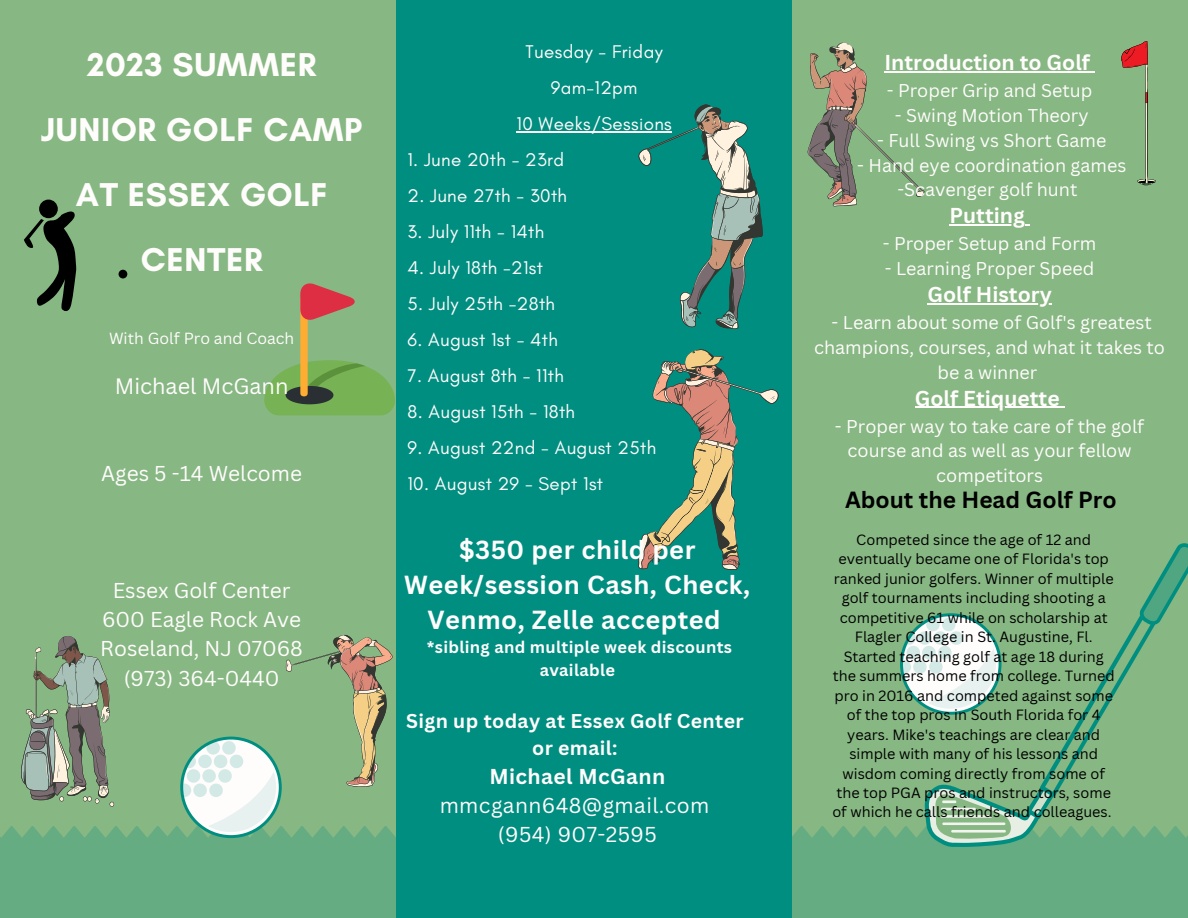
<style>
.page{position:relative;width:1188px;height:918px;background:#87b783}
.page>*{position:absolute;margin:0;border:0;box-sizing:border-box;transform-origin:0 0}
.t1{font:700 33.6px/65.2px "Glacial Indifference";letter-spacing:.02em;color:#fffcfc;text-align:center}
.t2{font:700 25.5px/34.8px "Canva Sans";letter-spacing:.02em;color:#fffcfc;text-align:center}
.t3{font:700 22.8px "Canva Sans";color:#000}
.t4{font:21.75px "Canva Sans";color:#fffcfc}
.t5{font:21px/29.2px "Canva Sans";color:#fffcfc;text-align:center}
.t6{font:700 21px "Canva Sans";color:#fffcfc}
.t7{font:21px/29.2px "Canva Sans";letter-spacing:.02em;color:#fffcfc;text-align:center}
.t8{font:700 21px "Canva Sans";letter-spacing:.02em;color:#fffcfc}
.t9{font:700 19.5px/27px "Canva Sans";letter-spacing:.02em;color:#fffcfc;text-align:center}
.t10{font:18.75px/36px "Glacial Indifference";letter-spacing:.02em;color:#fffcfc;text-align:center}
.t11{font:18px/24.8px "Canva Sans";color:#fffcfc;text-align:center}
.t12{font:700 16.5px/22.5px "Canva Sans";letter-spacing:.02em;color:#fffcfc;text-align:center}
.t13{font:15.75px "Canva Sans";color:#fffcfc}
.t14{font:14.4px/19.5px "Canva Sans";color:#000;text-align:center}
</style>
<div class="page">
<div style="left:396px;top:0;width:396px;height:918px;background:#008e81"></div>
<div style="left:792px;top:826px;width:396px;height:92px;background:#65ac82"></div>
<svg style="left:924px;top:543px;width:264px;height:304px"></svg>
<svg style="left:900px;top:613px;width:102px;height:102px"></svg>
<hr style="left:517px;top:131px;width:155px;height:1px;background:#fffcfc">
<svg style="left:638px;top:104px;width:125px;height:225px"></svg>
<svg style="left:808px;top:42px;width:117px;height:164px"></svg>
<svg style="left:264px;top:283px;width:131px;height:132px"></svg>
<svg style="left:1121px;top:41px;width:35px;height:144px"></svg>
<div style="left:119px;top:270px;width:8px;height:8px;background:#000;border-radius:50%"></div>
<svg style="left:24px;top:211px;width:53px;height:100px"></svg>
<div style="left:39px;top:200px;width:19px;height:18px;background:#000;border-radius:50%"></div>
<svg style="left:638px;top:349px;width:141px;height:221px"></svg>
<svg style="left:0;top:635px;width:396px;height:283px"></svg>
<hr style="left:884px;top:72px;width:206px;height:1px;background:#fffcfc">
<hr style="left:950px;top:225px;width:75px;height:1px;background:#fffcfc">
<hr style="left:928px;top:303px;width:124px;height:1px;background:#fffcfc">
<hr style="left:915px;top:407px;width:145px;height:1px;background:#fffcfc">
<h1 class="t1" style="left:41px;top:31px;width:323px">2023 SUMMER<br>JUNIOR GOLF CAMP<br>AT ESSEX GOLF<br>CENTER</h1>
<p class="t13" style="left:109px;top:327px;width:187px">With Golf Pro and Coach</p>
<h3 class="t4" style="left:115px;top:371px;width:175px">Michael McGann</h3>
<h3 class="t5" style="left:101px;top:458px;width:203px">Ages 5 -14 Welcome</h3>
<h3 class="t5" style="left:100px;top:575px;width:204px">Essex Golf Center<br>600 Eagle Rock Ave<br>Roseland, NJ 07068 (973) 364-0440</h3>
<h3 class="t10" style="left:517px;top:33px;width:157px">Tuesday - Friday<br>9am-12pm<br>10 Weeks/Sessions</h3>
<h3 class="t10" style="left:407px;top:141px;width:158px">1. June 20th - 23rd</h3>
<h3 class="t10" style="left:407px;top:177px;width:161px">2. June 27th - 30th</h3>
<h3 class="t10" style="left:407px;top:213px;width:138px">3. July 11th - 14th</h3>
<h3 class="t10" style="left:407px;top:249px;width:137px">4. July 18th -21st</h3>
<h3 class="t10" style="left:407px;top:285px;width:149px">5. July 25th -28th</h3>
<h3 class="t10" style="left:407px;top:321px;width:152px">6. August 1st - 4th</h3>
<h3 class="t10" style="left:407px;top:357px;width:158px">7. August 8th - 11th</h3>
<h3 class="t10" style="left:407px;top:393px;width:169px">8. August 15th - 18th</h3>
<h3 class="t10" style="left:407px;top:429px;width:250px">9. August 22nd - August 25th</h3>
<h3 class="t10" style="left:407px;top:465px;width:197px">10. August 29 - Sept 1st</h3>
<h2 class="t2" style="left:404px;top:531px;width:347px">$350 per child per<br>Week/session Cash, Check,<br>Venmo, Zelle accepted</h2>
<p class="t12" style="left:427px;top:636px;width:307px">*sibling and multiple week discounts available</p>
<h3 class="t9" style="left:406px;top:706px;width:339px">Sign up today at Essex Golf Center or email:</h3>
<h3 class="t8" style="left:489px;top:761px;width:177px">Michael McGann</h3>
<h3 class="t7" style="left:440px;top:790px;width:271px">mmcgann648@gmail.com (954) 907-2595</h3>
<h3 class="t6" style="left:884px;top:48px;width:207px">Introduction to Golf</h3>
<p class="t11" style="left:887px;top:78px;width:207px">- Proper Grip and Setup</p>
<p class="t11" style="left:895px;top:103px;width:195px">- Swing Motion Theory</p>
<p class="t11" style="left:877px;top:128px;width:231px">- Full Swing vs Short Game</p>
<p class="t11" style="left:857px;top:152px;width:271px">- Hand eye coordination games -Scavenger golf hunt</p>
<h3 class="t6" style="left:950px;top:201px;width:77px">Putting</h3>
<p class="t11" style="left:883px;top:231px;width:215px">- Proper Setup and Form</p>
<p class="t11" style="left:885px;top:256px;width:211px">- Learning Proper Speed</p>
<h3 class="t6" style="left:928px;top:280px;width:126px">Golf History</h3>
<p class="t11" style="left:814px;top:310px;width:352px">- Learn about some of Golf's greatest champions, courses, and what it takes to be a winner</p>
<h3 class="t6" style="left:915px;top:383px;width:146px">Golf Etiquette</h3>
<p class="t11" style="left:835px;top:413px;width:311px">- Proper way to take care of the golf course and as well as your fellow competitors</p>
<h3 class="t3" style="left:845px;top:484px;width:273px">About the Head Golf Pro</h3>
<p class="t14" style="left:832px;top:530px;width:284px">Competed since the age of 12 and eventually became one of Florida's top ranked junior golfers. Winner of multiple golf tournaments including shooting a competitive 61 while on scholarship at Flagler College in St. Augustine, Fl.<br>Started teaching golf at age 18 during the summers home from college. Turned pro in 2016 and competed against some of the top pros in South Florida for 4 years. Mike's teachings are clear and simple with many of his lessons and wisdom coming directly from some of the top PGA pros and instructors, some of which he calls friends and colleagues.</p>
</div>
